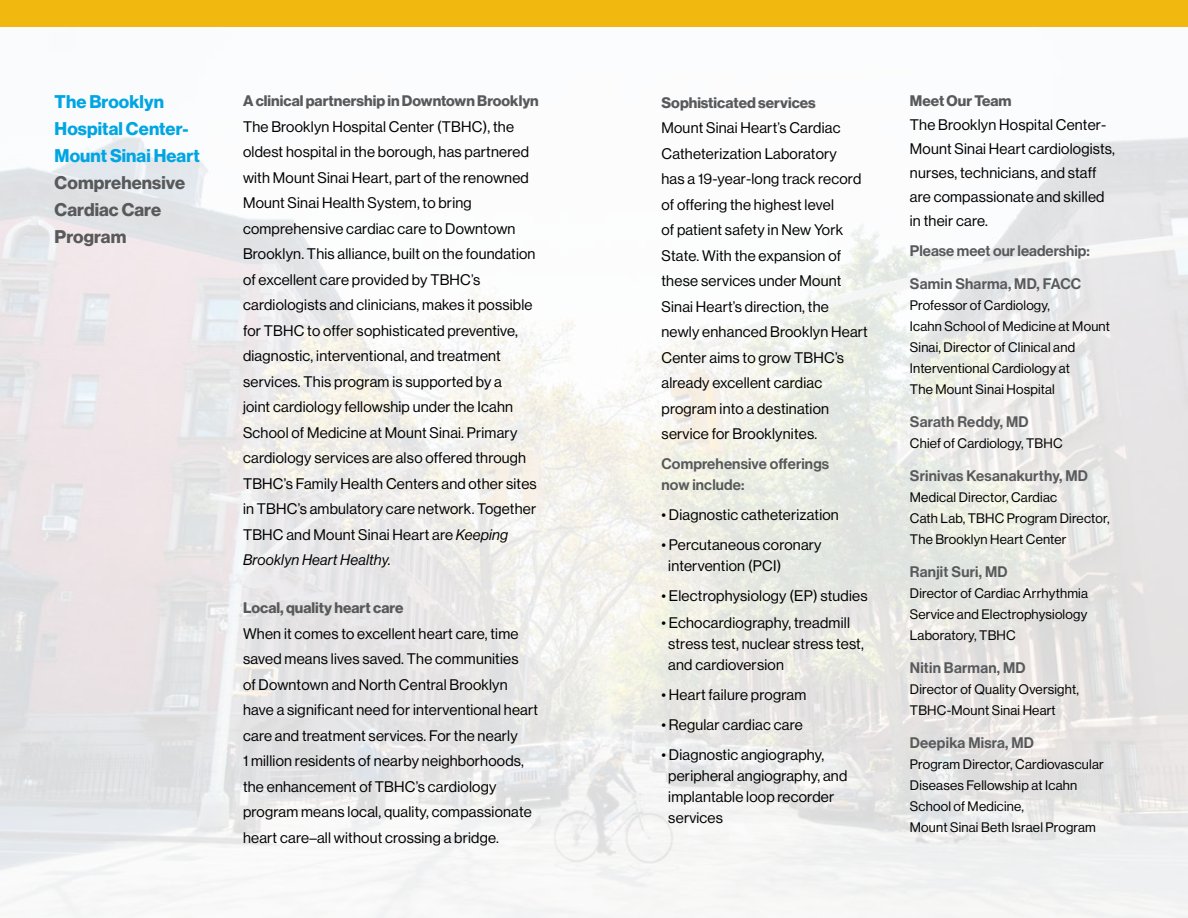
<style>
.page{position:relative;width:1188px;height:918px;background:#fff}
.page>*{position:absolute;margin:0;border:0;box-sizing:border-box;transform-origin:0 0}
.t1{font:18px/27px "N Haas Grotesk DS Std 75 Bd";letter-spacing:.005em;color:#00a5e3}
.t2{font:18px/27px "N Haas Grotesk DS Std 75 Bd";letter-spacing:.005em;color:#58595b}
.t3{font:15px/25.5px "N Haas Grotesk DS Std 55 Rg";letter-spacing:.015em;color:#000}
.t4{font:15px/21px "N Haas Grotesk DS Std 65 Md";letter-spacing:.015em;color:#58595b}
.t5{font:15px "N Haas Grotesk DS Std 75 Bd";color:#58595b}
.t6{font:15px "N Haas Grotesk DS Std 56 It";letter-spacing:.015em;color:#000}
.t7{font:13.5px/21px "N Haas Grotesk DS Std 55 Rg";letter-spacing:.015em;color:#000}
.s1{font-family:"N Haas Grotesk DS Std 56 It"}
</style>
<div class="page">
<img style="left:0;top:136px;width:1188px;height:782px">
<div style="left:0;top:0;width:1188px;height:27px;background:#f1b80f"></div>
<p class="t1" style="left:55px;top:89px;width:147px">The Brooklyn<br>Hospital Center-<br>Mount Sinai Heart</p>
<p class="t2" style="left:55px;top:170px;width:132px">Comprehensive<br>Cardiac Care<br>Program</p>
<p class="t5" style="left:243px;top:92px;width:297px">A clinical partnership in Downtown Brooklyn</p>
<p class="t3" style="left:243px;top:114px;width:295px">The Brooklyn Hospital Center (TBHC), the oldest hospital in the borough, has partnered with Mount Sinai Heart, part of the renowned Mount Sinai Health System, to bring comprehensive cardiac care to Downtown Brooklyn. This alliance, built on the foundation of excellent care provided by TBHC’s cardiologists and clinicians, makes it possible for TBHC to offer sophisticated preventive, diagnostic, interventional, and treatment services. This program is supported by a<br>joint cardiology fellowship under the Icahn School of Medicine at Mount Sinai. Primary cardiology services are also offered through TBHC’s Family Health Centers and other sites in TBHC’s ambulatory care network. Together TBHC and Mount Sinai Heart are <span class="s1">Keeping</span></p>
<p class="t6" style="left:243px;top:551px;width:149px">Brooklyn Heart Healthy.</p>
<p class="t5" style="left:243px;top:599px;width:162px">Local, quality heart care</p>
<p class="t3" style="left:243px;top:621px;width:297px">When it comes to excellent heart care, time saved means lives saved. The communities<br>of Downtown and North Central Brooklyn have a significant need for interventional heart care and treatment services. For the nearly<br>1 million residents of nearby neighborhoods, the enhancement of TBHC’s cardiology program means local, quality, compassionate heart care–all without crossing a bridge.</p>
<p class="t5" style="left:662px;top:94px;width:156px">Sophisticated services</p>
<p class="t3" style="left:662px;top:115px;width:208px">Mount Sinai Heart’s Cardiac<br>Catheterization Laboratory<br>has a 19-year-long track record of offering the highest level<br>of patient safety in New York<br>State. With the expansion of these services under Mount<br>Sinai Heart’s direction, the newly enhanced Brooklyn Heart<br>Center aims to grow TBHC’s already excellent cardiac program into a destination service for Brooklynites.</p>
<p class="t4" style="left:662px;top:454px;width:169px">Comprehensive offerings now include:</p>
<p class="t3" style="left:662px;top:502px;width:179px">• Diagnostic catheterization</p>
<p class="t3" style="left:668px;top:534px;width:155px;line-height:21px;text-indent:-7px">• Percutaneous coronary intervention (PCI)</p>
<p class="t3" style="left:662px;top:583px;width:208px">• Electrophysiology (EP) studies</p>
<p class="t3" style="left:668px;top:612px;width:197px;line-height:21px;text-indent:-7px">• Echocardiography, treadmill stress test, nuclear stress test, and cardioversion</p>
<p class="t3" style="left:662px;top:682px;width:146px">• Heart failure program</p>
<p class="t3" style="left:662px;top:712px;width:143px">• Regular cardiac care</p>
<p class="t3" style="left:668px;top:744px;width:181px;line-height:21px;text-indent:-7px">• Diagnostic angiography, peripheral angiography, and implantable loop recorder services</p>
<p class="t5" style="left:910px;top:92px;width:103px">Meet Our Team</p>
<p class="t3" style="left:910px;top:113px;width:207px;line-height:24px">The Brooklyn Hospital Center-<br>Mount Sinai Heart cardiologists, nurses, technicians, and staff are compassionate and skilled in their care.</p>
<p class="t4" style="left:910px;top:241px;width:181px">Please meet our leadership:</p>
<p class="t4" style="left:910px;top:274px;width:173px">Samin Sharma, MD, FACC</p>
<p class="t7" style="left:910px;top:295px;width:202px">Professor of Cardiology,<br>Icahn School of Medicine at Mount<br>Sinai, Director of Clinical and<br>Interventional Cardiology at<br>The Mount Sinai Hospital</p>
<p class="t4" style="left:910px;top:412px;width:120px">Sarath Reddy, MD</p>
<p class="t7" style="left:910px;top:433px;width:154px">Chief of Cardiology, TBHC</p>
<p class="t4" style="left:910px;top:466px;width:180px">Srinivas Kesanakurthy, MD</p>
<p class="t7" style="left:910px;top:487px;width:201px">Medical Director, Cardiac<br>Cath Lab, TBHC Program Director,<br>The Brooklyn Heart Center</p>
<p class="t4" style="left:910px;top:562px;width:99px">Ranjit Suri, MD</p>
<p class="t7" style="left:910px;top:583px;width:180px;text-align:justify">Director of Cardiac Arrhythmia Service and Electrophysiology Laboratory, TBHC</p>
<p class="t4" style="left:910px;top:658px;width:117px">Nitin Barman, MD</p>
<p class="t7" style="left:910px;top:679px;width:171px">Director of Quality Oversight,<br>TBHC-Mount Sinai Heart</p>
<p class="t4" style="left:910px;top:733px;width:126px">Deepika Misra, MD</p>
<p class="t7" style="left:910px;top:754px;width:195px">Program Director, Cardiovascular<br>Diseases Fellowship at Icahn<br>School of Medicine,<br>Mount Sinai Beth Israel Program</p>
</div>
